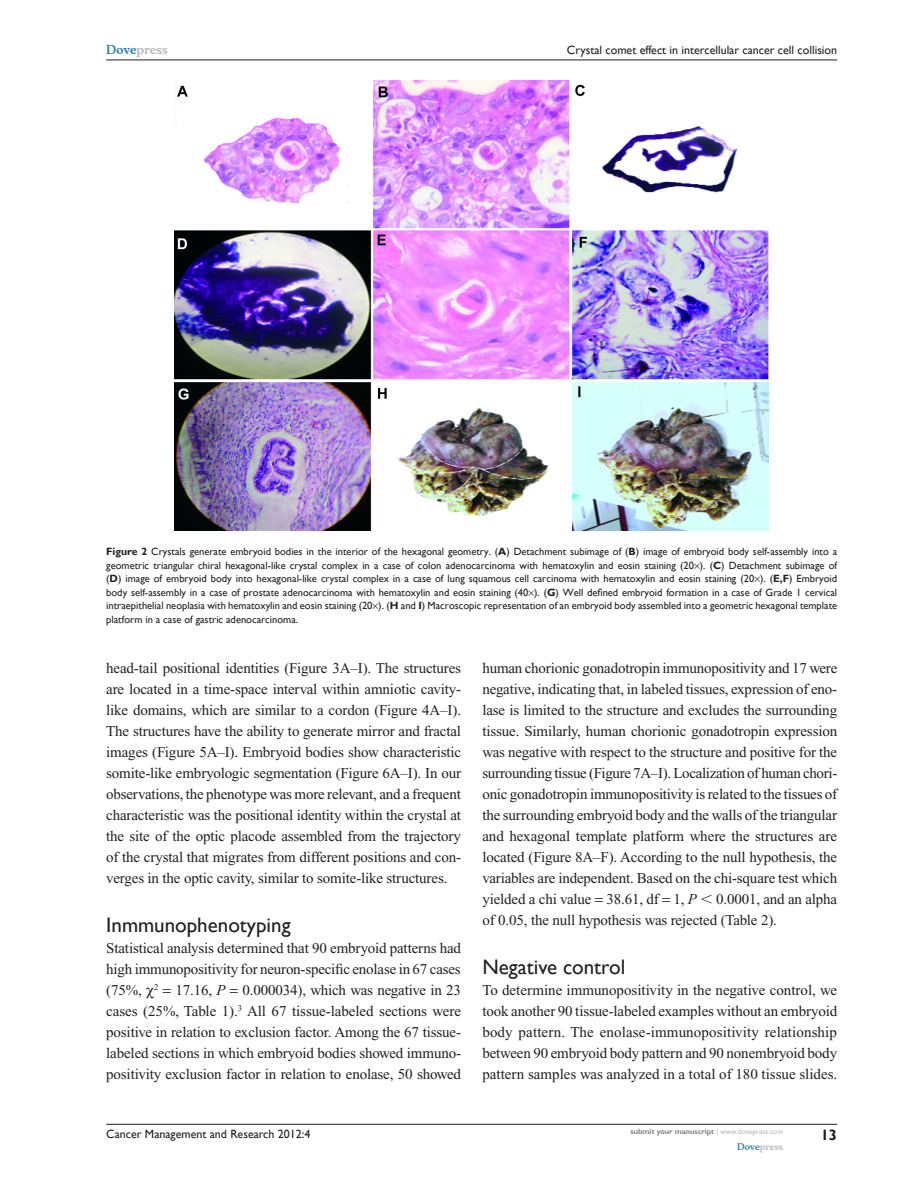
<style>
.page{position:relative;width:918px;height:1188px;background:#fff}
.page>*{position:absolute;margin:0;border:0;box-sizing:border-box;transform-origin:0 0}
.t1{font:21px "Gill Sans";color:#231f20}
.t2{font:15px/21px "Times New Roman";letter-spacing:-.01em;color:#231f20;text-align:justify}
.t3{font:700 15px "Gill Sans";color:#231f20}
.t4{font:12px "Gill Sans";color:#231f20}
.t5{font:700 12px "Musee";color:#b8b9bc}
.t6{font:10.5px/13.5px "Gill Sans";color:#231f20;text-align:justify}
.t7{font:700 9px "Musee";color:#b8b9bc}
.t8{font:700 7.5px "Gill Sans";color:#808285}
.s1{color:#3485ae}
.s2{font-weight:700}
.s3{font-style:italic}
.s4{font-family:"Mathematical Pi One"}
.s5{font-weight:400;color:#b8b9bc}
</style>
<div class="page">
<img style="left:175px;top:81px;width:594px;height:449px">
<hr style="left:106px;top:1124px;width:731px;height:1px;background:#231f20">
<hr style="left:106px;top:60px;width:731px;height:1px;background:#231f20">
<p class="t5" style="left:106px;top:43px;width:63px"><span class="s1">Dove</span>press</p>
<p class="t4" style="left:567px;top:43px;width:272px">Crystal comet effect in intercellular cancer cell collision</p>
<p class="t6" style="left:106px;top:545px;width:732px"><span class="s2">Figure 2</span> Crystals generate embryoid bodies in the interior of the hexagonal geometry. (<span class="s2">A</span>) Detachment subimage of (<span class="s2">B</span>) image of embryoid body self-assembly into a geometric triangular chiral hexagonal-like crystal complex in a case of colon adenocarcinoma with hematoxylin and eosin staining (20 ). (<span class="s2">C</span>) Detachment subimage of (<span class="s2">D</span>) image of embryoid body into hexagonal-like crystal complex in a case of lung squamous cell carcinoma with hematoxylin and eosin staining (20 ). (<span class="s2">E,F</span>) Embryoid body self-assembly in a case of prostate adenocarcinoma with hematoxylin and eosin staining (40 ). (<span class="s2">G</span>) Well defined embryoid formation in a case of Grade 1 cervical intraepithelial neoplasia with hematoxylin and eosin staining (20 ). (<span class="s2">H</span> and <span class="s2">I</span>) Macroscopic representation of an embryoid body assembled into a geometric hexagonal template platform in a case of gastric adenocarcinoma.</p>
<p class="t2" style="left:106px;top:657px;width:356px">head-tail positional identities (Figure 3A–I). The structures are located in a time-space interval within amniotic cavity&shy;like domains, which are similar to a cordon (Figure 4A–I).<br>The structures have the ability to generate mirror and fractal images (Figure 5A–I). Embryoid bodies show characteristic somite-like embryologic segmentation (Figure 6A–I). In our observations, the phenotype was more relevant, and a frequent characteristic was the positional identity within the crystal at the site of the optic placode assembled from the trajectory of the crystal that migrates from different positions and con&shy;verges in the optic cavity, similar to somite-like structures.</p>
<h1 class="t1" style="left:106px;top:913px;width:186px">Inmmunophenotyping</h1>
<p class="t2" style="left:106px;top:938px;width:356px">Statistical analysis determined that 90 embryoid patterns had high immunopositivity for neuron-specific enolase in 67 cases (75%, <sup>2</sup> 17.16, <span class="s3">P</span> 0.000034), which was negative in 23 cases (25%, Table 1).<sup>3</sup> All 67 tissue-labeled sections were positive in relation to exclusion factor. Among the 67 tissue&shy;labeled sections in which embryoid bodies showed immuno&shy;positivity exclusion factor in relation to enolase, 50 showed</p>
<p class="t4" style="left:106px;top:1127px;width:206px">Cancer Management and Research 2012:4</p>
<p class="t2" style="left:482px;top:657px;width:356px">human chorionic gonadotropin immunopositivity and 17 were negative, indicating that, in labeled tissues, expression of eno&shy;lase is limited to the structure and excludes the surrounding tissue. Similarly, human chorionic gonadotropin expression was negative with respect to the structure and positive for the surrounding tissue (Figure 7A–I). Localization of human chori&shy;onic gonadotropin immunopositivity is related to the tissues of the surrounding embryoid body and the walls of the triangular and hexagonal template platform where the structures are located (Figure 8A–F). According to the null hypothesis, the variables are independent. Based on the chi-square test which yielded a chi value 38.61, df 1, <span class="s3">P</span> <span class="s4">,</span> 0.0001, and an alpha of 0.05, the null hypothesis was rejected (Table 2).</p>
<h1 class="t1" style="left:482px;top:955px;width:144px">Negative control</h1>
<p class="t2" style="left:482px;top:980px;width:356px">To determine immunopositivity in the negative control, we took another 90 tissue-labeled examples without an embryoid body pattern. The enolase-immunopositivity relationship between 90 embryoid body pattern and 90 nonembryoid body pattern samples was analyzed in a total of 180 tissue slides.</p>
<p class="t8" style="left:631px;top:1127px;width:154px">submit your manuscript <span class="s5">| www.dovepress.com</span></p>
<p class="t7" style="left:737px;top:1141px;width:48px"><span class="s1">Dove</span>press</p>
<p class="t3" style="left:821px;top:1126px;width:18px">13</p>
</div>
